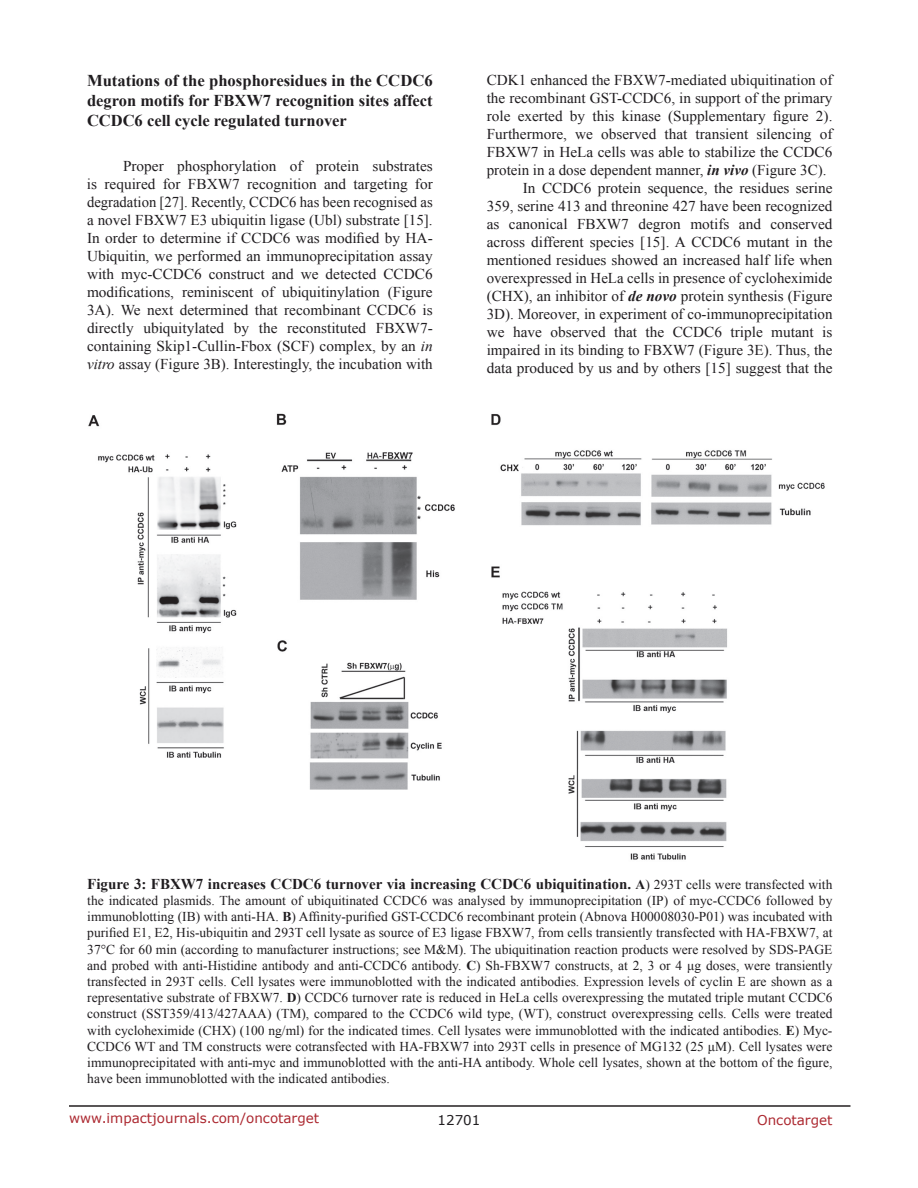
<style>
.page{position:relative;width:918px;height:1188px;background:#fff}
.page>*{position:absolute;margin:0;border:0;box-sizing:border-box;transform-origin:0 0}
.t1{font:700 16.5px/19.8px "Times New Roman";color:#201d20;text-align:justify}
.t2{font:15px/18px "Times New Roman";color:#201d20;text-align:justify}
.t3{font:700 15px "Times New Roman";color:#201d20}
.t4{font:13.5px/16.2px "Times New Roman";color:#201d20;text-align:justify}
.t5{font:13.5px "Verdana";color:#ac2830}
.t6{font:13.5px "Verdana";color:#201d20}
.s1{font-style:italic}
.s2{font-weight:700;font-style:italic}
.s3{font-size:13.5px}
.s4{font-weight:400;font-size:13.5px}
.s5{font-weight:700}
</style>
<div class="page">
<hr style="left:69px;top:1105px;width:781px;height:2px;background:#231f20">
<img style="left:88px;top:413px;width:737px;height:447px">
<p class="t1" style="left:87px;top:70px;width:347px">Mutations of the phosphoresidues in the CCDC6 degron motifs for FBXW7 recognition sites affect CCDC6 cell cycle regulated turnover</p>
<p class="t2" style="left:87px;top:157px;width:347px;text-indent:36px">Proper phosphorylation of protein substrates is required for FBXW7 recognition and targeting for degradation [27]. Recently, CCDC6 has been recognised as a novel FBXW7 E3 ubiquitin ligase (Ubl) substrate [15].<br>In order to determine if CCDC6 was modified by HA-Ubiquitin, we performed an immunoprecipitation assay with myc-CCDC6 construct and we detected CCDC6 modifications, reminiscent of ubiquitinylation (Figure 3A). We next determined that recombinant CCDC6 is directly ubiquitylated by the reconstituted FBXW7- containing Skip1-Cullin-Fbox (SCF) complex, by an <span class="s1">in vitro</span> assay (Figure 3B). Interestingly, the incubation with</p>
<p class="t2" style="left:487px;top:71px;width:347px">CDK1 enhanced the FBXW7-mediated ubiquitination of</p>
<p class="t2" style="left:487px;top:89px;width:347px">the recombinant GST-CCDC6, in support of the primary</p>
<p class="t2" style="left:487px;top:107px;width:347px">role exerted by this kinase (Supplementary figure 2).</p>
<p class="t2" style="left:487px;top:125px;width:347px">Furthermore, we observed that transient silencing of</p>
<p class="t2" style="left:487px;top:143px;width:347px">FBXW7 in HeLa cells was able to stabilize the CCDC6</p>
<p class="t2" style="left:487px;top:161px;width:341px">protein in a dose dependent manner, <span class="s2">in vivo</span> (Figure 3C).</p>
<p class="t2" style="left:523px;top:179px;width:311px">In CCDC6 protein sequence, the residues serine</p>
<p class="t2" style="left:487px;top:197px;width:347px">359, serine 413 and threonine 427 have been recognized</p>
<p class="t2" style="left:487px;top:215px;width:347px">as canonical FBXW7 degron motifs and conserved</p>
<p class="t2" style="left:487px;top:233px;width:347px">across different species [15]. A CCDC6 mutant in the</p>
<p class="t2" style="left:487px;top:251px;width:347px">mentioned residues showed an increased half life when</p>
<p class="t2" style="left:487px;top:269px;width:347px">overexpressed in HeLa cells in presence of cycloheximide</p>
<p class="t2" style="left:487px;top:287px;width:347px">(CHX), an inhibitor of <span class="s2">de novo</span> protein synthesis (Figure</p>
<p class="t2" style="left:487px;top:305px;width:347px">3D). Moreover, in experiment of co-immunoprecipitation</p>
<p class="t2" style="left:487px;top:323px;width:347px">we have observed that the CCDC6 triple mutant is</p>
<p class="t2" style="left:487px;top:341px;width:347px">impaired in its binding to FBXW7 (Figure 3E). Thus, the</p>
<p class="t2" style="left:487px;top:359px;width:347px">data produced by us and by others [15] suggest that the</p>
<p class="t3" style="left:87px;top:873px;width:747px">Figure 3: FBXW7 increases CCDC6 turnover via increasing CCDC6 ubiquitination. <span class="s3">A</span><span class="s4">) 293T cells were transfected with</span></p>
<p class="t4" style="left:87px;top:892px;width:747px">the indicated plasmids. The amount of ubiquitinated CCDC6 was analysed by immunoprecipitation (IP) of myc-CCDC6 followed by immunoblotting (IB) with anti-HA. <span class="s5">B</span>) Affinity-purified GST-CCDC6 recombinant protein (Abnova H00008030-P01) was incubated with purified E1, E2, His-ubiquitin and 293T cell lysate as source of E3 ligase FBXW7, from cells transiently transfected with HA-FBXW7, at 37°C for 60 min (according to manufacturer instructions; see M&amp;M). The ubiquitination reaction products were resolved by SDS-PAGE and probed with anti-Histidine antibody and anti-CCDC6 antibody. <span class="s5">C</span>) Sh-FBXW7 constructs, at 2, 3 or 4 μg doses, were transiently transfected in 293T cells. Cell lysates were immunoblotted with the indicated antibodies. Expression levels of cyclin E are shown as a representative substrate of FBXW7. <span class="s5">D</span>) CCDC6 turnover rate is reduced in HeLa cells overexpressing the mutated triple mutant CCDC6 construct (SST359/413/427AAA) (TM), compared to the CCDC6 wild type, (WT), construct overexpressing cells. Cells were treated with cycloheximide (CHX) (100 ng/ml) for the indicated times. Cell lysates were immunoblotted with the indicated antibodies. <span class="s5">E</span>) Myc-CCDC6 WT and TM constructs were cotransfected with HA-FBXW7 into 293T cells in presence of MG132 (25 μM). Cell lysates were immunoprecipitated with anti-myc and immunoblotted with the anti-HA antibody. Whole cell lysates, shown at the bottom of the figure, have been immunoblotted with the indicated antibodies.</p>
<p class="t5" style="left:69px;top:1109px;width:252px">www.impactjournals.com/oncotarget</p>
<p class="t6" style="left:438px;top:1111px;width:44px">12701</p>
<p class="t5" style="left:757px;top:1111px;width:77px">Oncotarget</p>
</div>
